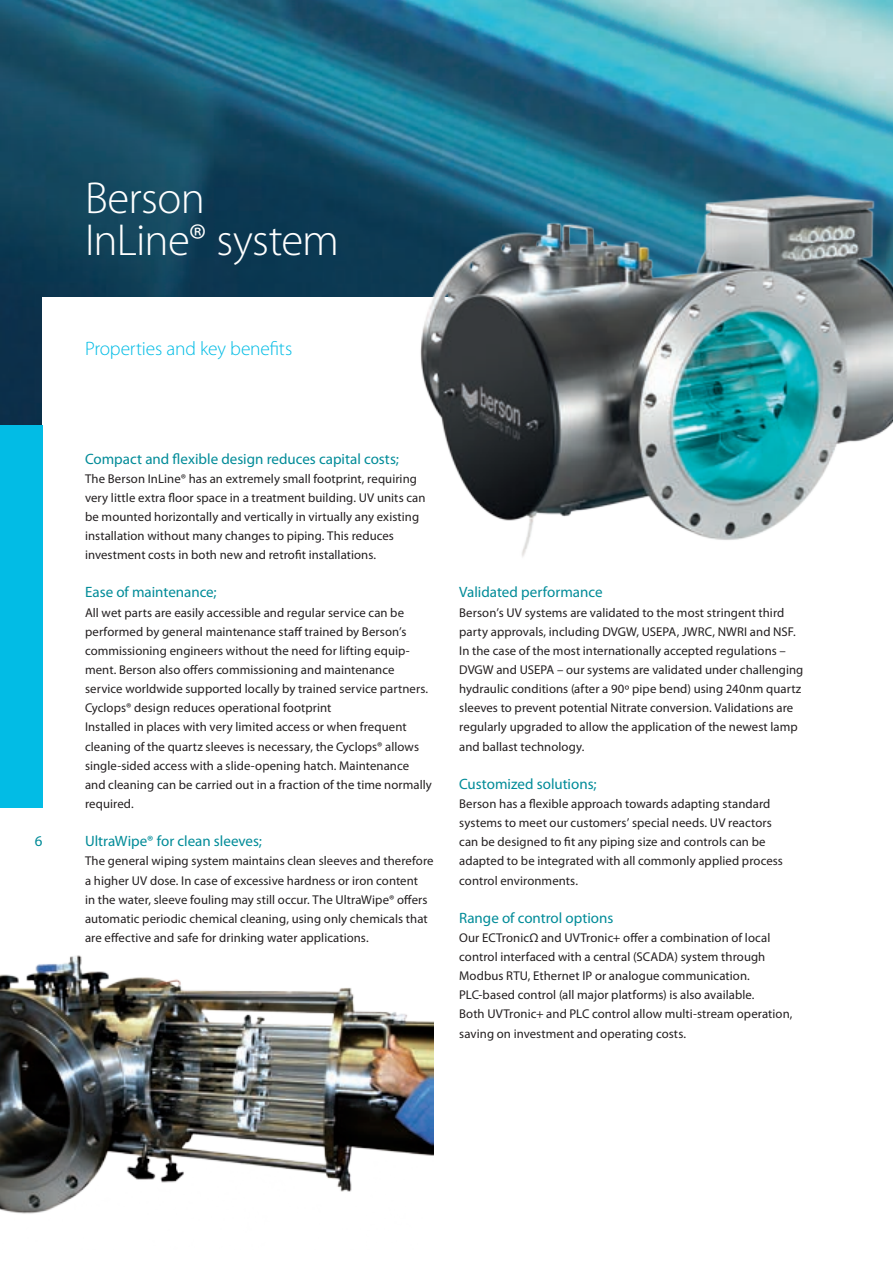
<style>
.page{position:relative;width:893px;height:1263px;background:#fff}
.page>*{position:absolute;margin:0;border:0;box-sizing:border-box;transform-origin:0 0}
.t1{font:300 45px/42.5px "Myriad Pro";letter-spacing:-.015em;color:#fff}
.t2{font:300 19.5px "Myriad Pro";letter-spacing:-.01em;color:#02bce5}
.t3{font:15px "Myriad Pro";color:#008b98}
.t4{font:12.75px/19.2px "Myriad Pro";letter-spacing:.005em;color:#231f20}
</style>
<div class="page">
<img style="left:0;top:0;width:893px;height:425px">
<div style="left:43px;top:298px;width:850px;height:965px;background:#fff"></div>
<div style="left:0;top:425px;width:43px;height:383px;background:#02bce5"></div>
<img style="left:0;top:955px;width:434px;height:259px">
<img style="left:356px;top:117px;width:537px;height:440px">
<p class="t3" style="left:35px;top:833px;width:9px">6</p>
<h1 class="t1" style="left:85px;top:177px;width:256px">Berson<br>InLine® system</h1>
<h2 class="t2" style="left:85px;top:338px;width:209px">Properties and key benefits</h2>
<p class="t3" style="left:85px;top:450px;width:315px">Compact and flexible design reduces capital costs;</p>
<p class="t4" style="left:85px;top:469px;width:342px">The Berson InLine® has an extremely small footprint, requiring very little extra floor space in a treatment building. UV units can be mounted horizontally and vertically in virtually any existing installation without many changes to piping. This reduces investment costs in both new and retrofit installations.</p>
<p class="t3" style="left:85px;top:584px;width:133px">Ease of maintenance;</p>
<p class="t4" style="left:85px;top:603px;width:348px">All wet parts are easily accessible and regular service can be performed by general maintenance staff trained by Berson’s commissioning engineers without the need for lifting equip&shy;ment. Berson also offers commissioning and maintenance service worldwide supported locally by trained service partners.<br>Cyclops® design reduces operational footprint<br>Installed in places with very limited access or when frequent cleaning of the quartz sleeves is necessary, the Cyclops® allows single-sided access with a slide-opening hatch. Maintenance and cleaning can be carried out in a fraction of the time normally required.</p>
<p class="t3" style="left:85px;top:833px;width:178px">UltraWipe® for clean sleeves;</p>
<p class="t4" style="left:85px;top:852px;width:350px">The general wiping system maintains clean sleeves and therefore a higher UV dose. In case of excessive hardness or iron content<br>in the water, sleeve fouling may still occur. The UltraWipe® offers automatic periodic chemical cleaning, using only chemicals that are effective and safe for drinking water applications.</p>
<p class="t3" style="left:459px;top:584px;width:145px">Validated performance</p>
<p class="t4" style="left:459px;top:603px;width:346px">Berson’s UV systems are validated to the most stringent third party approvals, including DVGW, USEPA, JWRC, NWRI and NSF.<br>In the case of the most internationally accepted regulations – DVGW and USEPA – our systems are validated under challenging hydraulic conditions (after a 90º pipe bend) using 240nm quartz sleeves to prevent potential Nitrate conversion. Validations are regularly upgraded to allow the application of the newest lamp and ballast technology.</p>
<p class="t3" style="left:459px;top:776px;width:139px">Customized solutions;</p>
<p class="t4" style="left:459px;top:794px;width:325px">Berson has a flexible approach towards adapting standard systems to meet our customers’ special needs. UV reactors can be designed to fit any piping size and controls can be adapted to be integrated with all commonly applied process control environments.</p>
<p class="t3" style="left:459px;top:909px;width:156px">Range of control options</p>
<p class="t4" style="left:459px;top:928px;width:335px">Our ECTronicΩ and UVTronic+ offer a combination of local control interfaced with a central (SCADA) system through Modbus RTU, Ethernet IP or analogue communication.<br>PLC-based control (all major platforms) is also available.<br>Both UVTronic+ and PLC control allow multi-stream operation, saving on investment and operating costs.</p>
</div>
